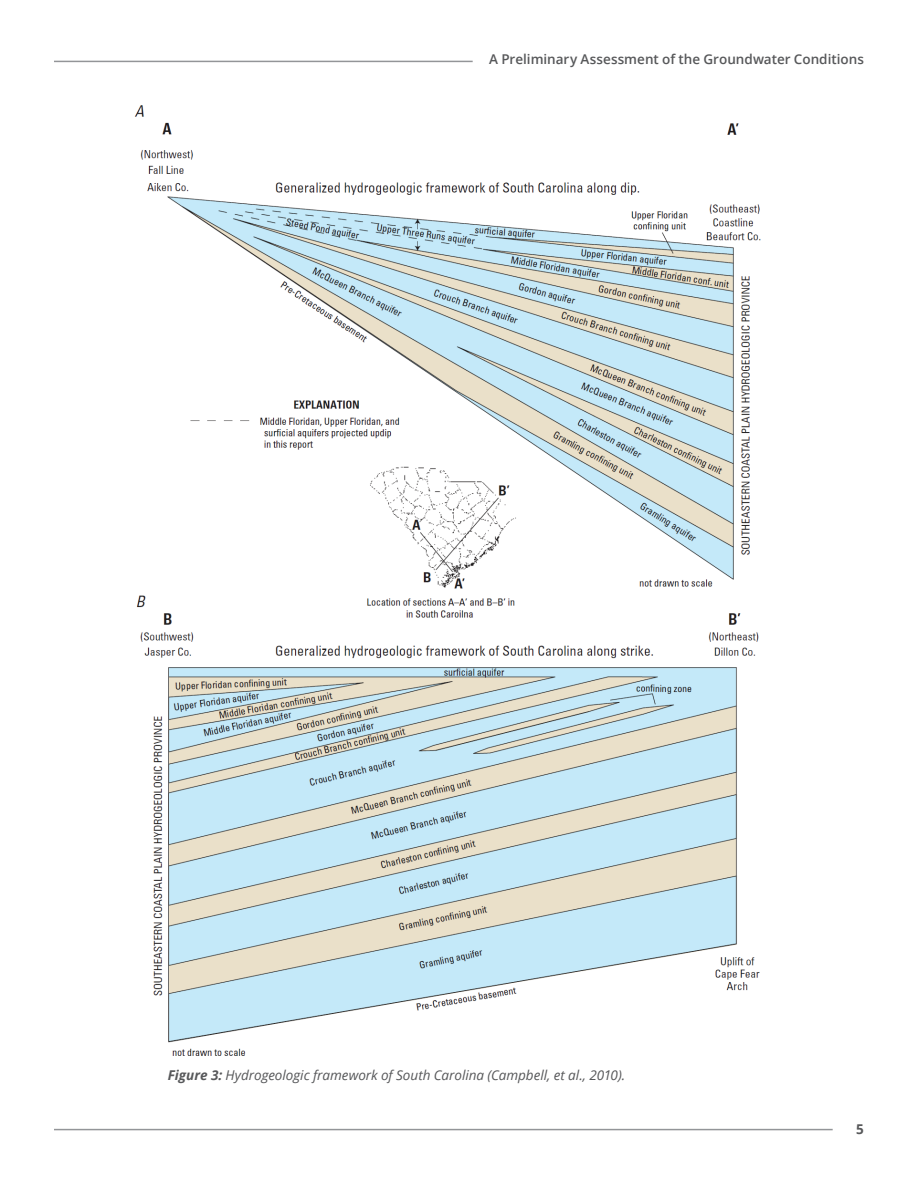
<style>
.page{position:relative;width:918px;height:1188px;background:#fff}
.page>*{position:absolute;margin:0;border:0;box-sizing:border-box;transform-origin:0 0}
.t1{font:italic 13.5px "Open Sans";color:#57585a}
.t2{font:600 13.5px "Open Sans";color:#57585a}
.t3{font:700 13.5px "Open Sans";color:#57585a}
.s1{font-weight:700}
</style>
<div class="page">
<hr style="left:54px;top:1129px;width:779px;height:1px;background:#939598">
<hr style="left:54px;top:61px;width:419px;height:1px;background:#939598">
<img style="left:134px;top:105px;width:627px;height:951px">
<p class="t2" style="left:489px;top:50px;width:376px">A Preliminary Assessment of the Groundwater Conditions</p>
<p class="t1" style="left:168px;top:1066px;width:459px"><span class="s1">Figure 3:</span> Hydrogeologic framework of South Carolina (Campbell, et al., 2010).</p>
<p class="t3" style="left:856px;top:1120px;width:9px">5</p>
</div>
